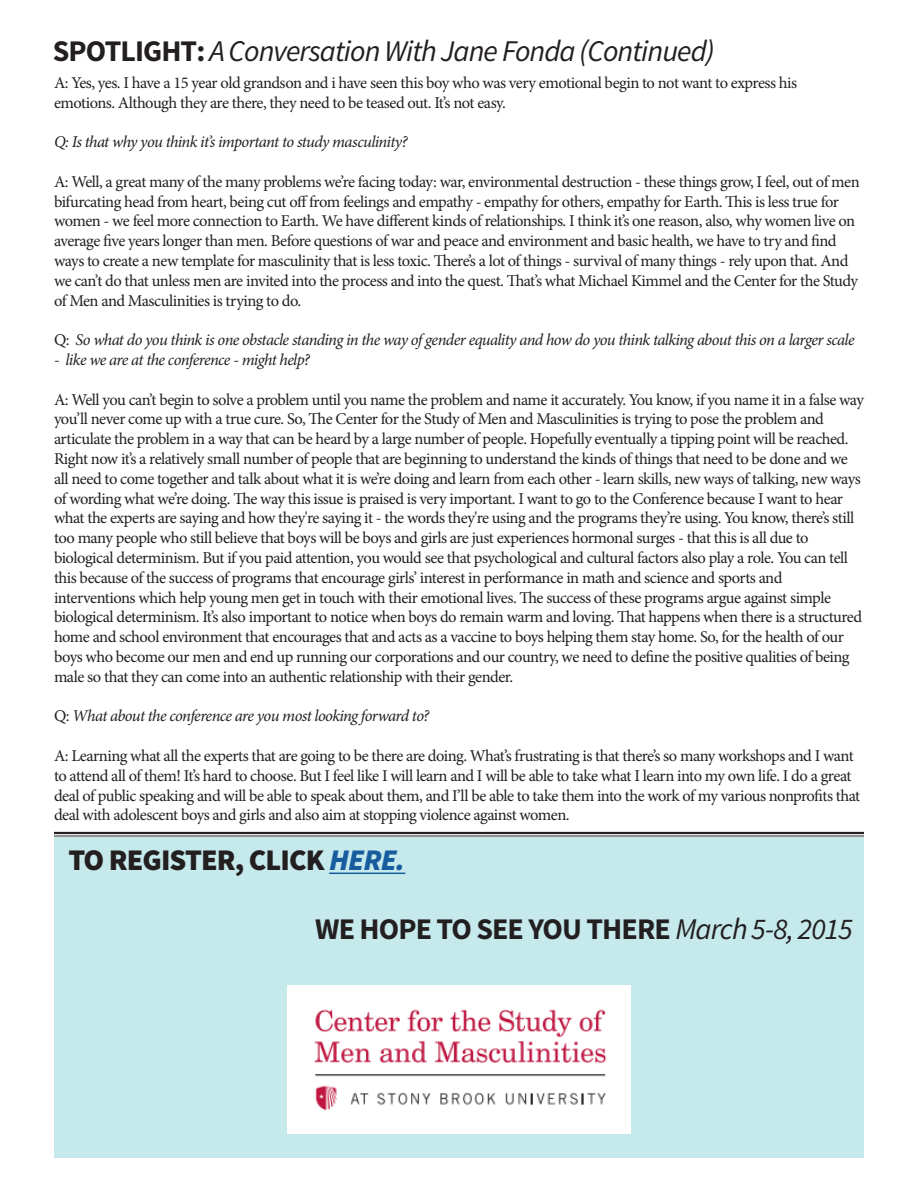
<style>
.page{position:relative;width:918px;height:1188px;background:#fff}
.page>*{position:absolute;margin:0;border:0;box-sizing:border-box;transform-origin:0 0}
.t1{font:italic 30px "Source Sans Pro";letter-spacing:-.03em;color:#231f20}
.t2{font:700 30px "Source Sans Pro";letter-spacing:-.03em;color:#231f20}
.t3{font:900 30px "Source Sans Pro";letter-spacing:-.03em;color:#231f20}
.t4{font:16.5px/19.8px "Minion Pro";letter-spacing:-.035em;color:#231f20}
.t5{font:italic 16.5px "Minion Pro";letter-spacing:-.04em;color:#231f20}
.s1{font-weight:700;font-style:normal}
.s2{font-style:normal}
.s3{font-style:italic;color:#175d9e}
.s4{font-weight:400;font-style:italic}
</style>
<div class="page">
<div style="left:54px;top:837px;width:810px;height:320px;background:#c6e9ec"></div>
<hr style="left:54px;top:832px;width:810px;height:2px;background:#231f20">
<hr style="left:54px;top:836px;width:810px;height:1px;background:#231f20">
<hr style="left:329px;top:873px;width:76px;height:1px;background:#175d9e">
<img style="left:287px;top:985px;width:344px;height:149px">
<p class="t1" style="left:53px;top:32px;width:663px"><span class="s1">SPOTLIGHT:</span> A Conversation With Jane Fonda (Continued)</p>
<p class="t4" style="left:54px;top:73px;width:745px">A: Yes, yes. I have a 15 year old grandson and i have seen this boy who was very emotional begin to not want to express his</p>
<p class="t4" style="left:54px;top:92px;width:453px">emotions. Although they are there, they need to be teased out. It’s not easy.</p>
<p class="t5" style="left:54px;top:131px;width:355px">Q: Is that why you think it’s important to study masculinity?</p>
<p class="t4" style="left:54px;top:172px;width:807px">A: Well, a great many of the many problems we’re facing today: war, environmental destruction - these things grow, I feel, out of men bifurcating head from heart, being cut off from feelings and empathy - empathy for others, empathy for Earth. This is less true for women - we feel more connection to Earth. We have different kinds of relationships. I think it’s one reason, also, why women live on average five years longer than men. Before questions of war and peace and environment and basic health, we have to try and find ways to create a new template for masculinity that is less toxic. There’s a lot of things - survival of many things - rely upon that. And we can’t do that unless men are invited into the process and into the quest. That’s what Michael Kimmel and the Center for the Study of Men and Masculinities is trying to do.</p>
<p class="t5" style="left:54px;top:329px;width:802px"><span class="s2">Q:</span> So what do you think is one obstacle standing in the way of gender equality and how do you think talking about this on a larger scale</p>
<p class="t5" style="left:54px;top:348px;width:258px">- like we are at the conference - might help?</p>
<p class="t4" style="left:54px;top:389px;width:812px">A: Well you can’t begin to solve a problem until you name the problem and name it accurately. You know, if you name it in a false way you’ll never come up with a true cure. So, The Center for the Study of Men and Masculinities is trying to pose the problem and</p>
<p class="t4" style="left:54px;top:429px;width:808px">articulate the problem in a way that can be heard by a large number of people. Hopefully eventually a tipping point will be reached.<br>Right now it’s a relatively small number of people that are beginning to understand the kinds of things that need to be done and we all need to come together and talk about what it is we’re doing and learn from each other - learn skills, new ways of talking, new ways of wording what we’re doing. The way this issue is praised is very important. I want to go to the Conference because I want to hear what the experts are saying and how they're saying it - the words they're using and the programs they’re using. You know, there’s still too many people who still believe that boys will be boys and girls are just experiences hormonal surges - that this is all due to</p>
<p class="t4" style="left:54px;top:548px;width:796px">biological determinism. But if you paid attention, you would see that psychological and cultural factors also play a role. You can tell this because of the success of programs that encourage girls’ interest in performance in math and science and sports and</p>
<p class="t4" style="left:54px;top:587px;width:810px">interventions which help young men get in touch with their emotional lives. The success of these programs argue against simple biological determinism. It’s also important to notice when boys do remain warm and loving. That happens when there is a structured home and school environment that encourages that and acts as a vaccine to boys helping them stay home. So, for the health of our boys who become our men and end up running our corporations and our country, we need to define the positive qualities of being male so that they can come into an authentic relationship with their gender.</p>
<p class="t5" style="left:54px;top:705px;width:377px"><span class="s2">Q:</span> What about the conference are you most looking forward to?</p>
<p class="t4" style="left:54px;top:746px;width:808px">A: Learning what all the experts that are going to be there are doing. What’s frustrating is that there’s so many workshops and I want to attend all of them! It’s hard to choose. But I feel like I will learn and I will be able to take what I learn into my own life. I do a great deal of public speaking and will be able to speak about them, and I’ll be able to take them into the work of my various nonprofits that deal with adolescent boys and girls and also aim at stopping violence against women.</p>
<p class="t3" style="left:68px;top:841px;width:338px">TO REGISTER, CLICK <span class="s3">HERE.</span></p>
<p class="t2" style="left:315px;top:909px;width:539px">WE HOPE TO SEE YOU THERE <span class="s4">March 5-8, 2015</span></p>
</div>
